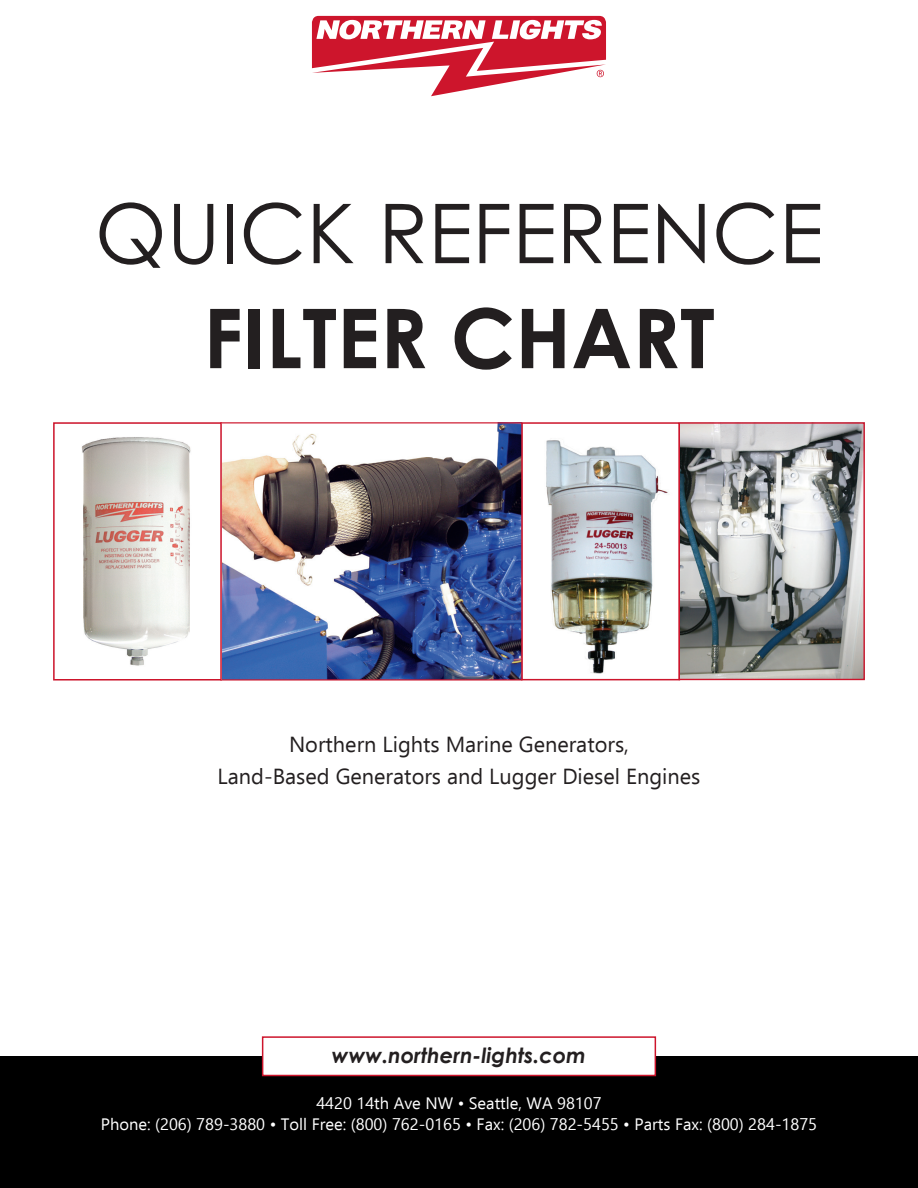
<style>
.page{position:relative;width:918px;height:1188px;background:#fff}
.page>*{position:absolute;margin:0;border:0;box-sizing:border-box;transform-origin:0 0}
.t1{font:82.5px "Century Gothic";color:#231f20}
.t2{font:700 82.5px "Century Gothic";color:#231f20}
.t3{font:21.75px "Ebrima";color:#231f20}
.t4{font:italic 700 21px "Century Gothic";color:#231f20}
.t5{font:16.5px "Ebrima";color:#fff}
</style>
<div class="page">
<svg style="left:312px;top:16px;width:294px;height:80px"></svg>
<img style="left:81px;top:424px;width:782px;height:255px">
<div style="left:521px;top:422px;width:159px;height:258px;border:2px solid #cd152c"></div>
<div style="left:679px;top:422px;width:186px;height:258px;border:1px solid #cd152c"></div>
<div style="left:220px;top:422px;width:302px;height:259px;border:1px solid #cd152c"></div>
<div style="left:53px;top:422px;width:169px;height:259px;border:2px solid #cd152c"></div>
<div style="left:0;top:1056px;width:918px;height:132px;background:#000"></div>
<div style="left:262px;top:1036px;width:394px;height:40px;background:#fff;border:2px solid #cd152c"></div>
<p class="t1" style="left:95px;top:176px;width:730px">QUICK REFERENCE</p>
<p class="t2" style="left:203px;top:276px;width:513px">FILTER CHART</p>
<p class="t3" style="left:289px;top:729px;width:341px">Northern Lights Marine Generators,</p>
<p class="t3" style="left:218px;top:760px;width:484px">Land-Based Generators and Lugger Diesel Engines</p>
<p class="t4" style="left:332px;top:1040px;width:256px">www.northern-lights.com</p>
<p class="t5" style="left:316px;top:1091px;width:287px">4420 14th Ave NW • Seattle, WA 98107</p>
<p class="t5" style="left:101px;top:1112px;width:718px">Phone: (206) 789-3880 • Toll Free: (800) 762-0165 • Fax: (206) 782-5455 • Parts Fax: (800) 284-1875</p>
</div>
